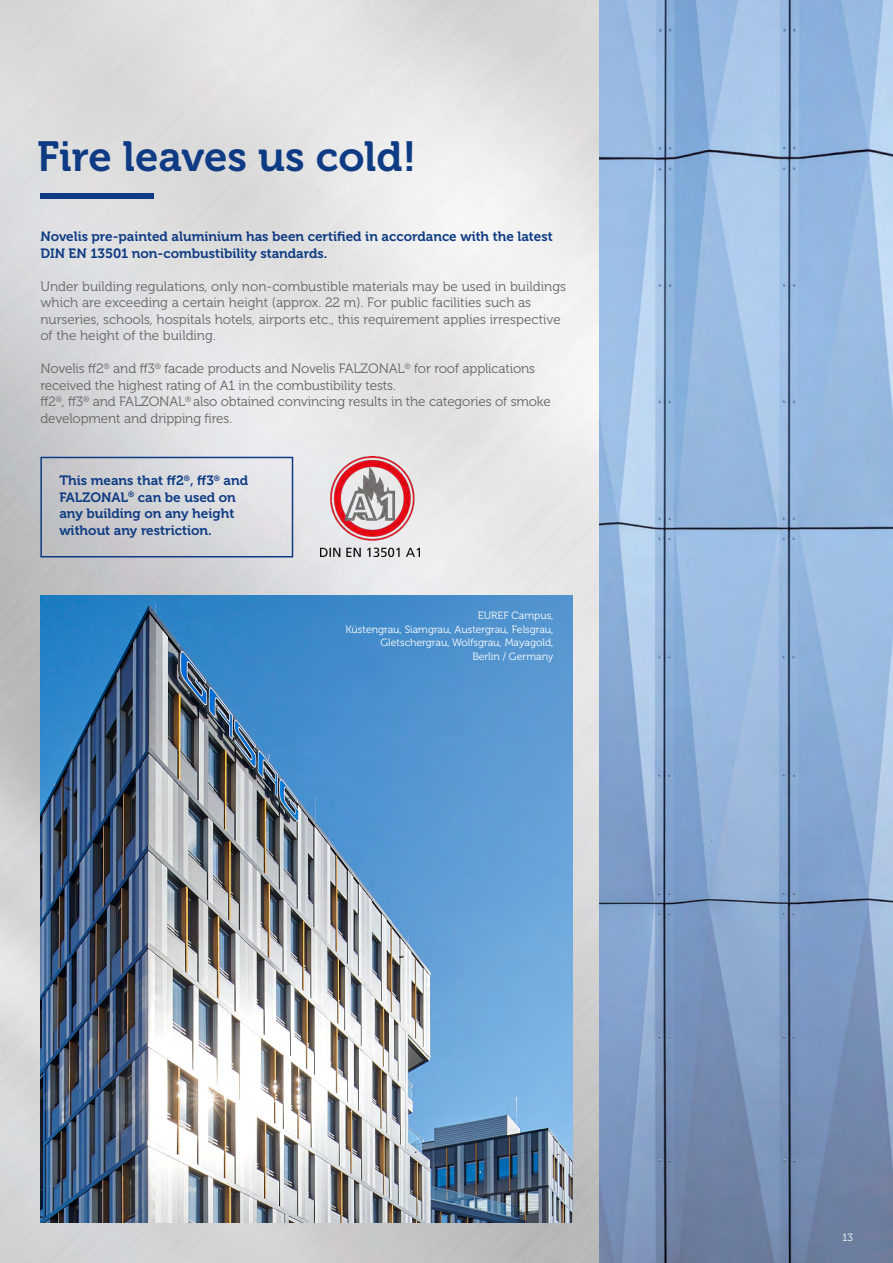
<style>
.page{position:relative;width:893px;height:1263px;background:#fff}
.page>*{position:absolute;margin:0;border:0;box-sizing:border-box;transform-origin:0 0}
.t1{font:42px "Museo 700";color:#0e3b83}
.t2{font:13.5px/16.5px "Museo 300";letter-spacing:-.01em;color:#646363}
.t3{font:13.5px/16.5px "Museo 700";color:#0e3b83}
.t4{font:10.5px/13.5px "Museo 300";color:#fff;text-align:right}
</style>
<div class="page">
<img style="left:0;top:0;width:600px;height:1263px">
<img style="left:600px;top:0;width:293px;height:1263px">
<img style="left:40px;top:595px;width:533px;height:627px">
<div style="left:40px;top:193px;width:113px;height:6px;background:#0e3b83"></div>
<div style="left:40px;top:457px;width:253px;height:100px;border:2px solid #0e3b83"></div>
<img style="left:320px;top:457px;width:99px;height:100px">
<h1 class="t1" style="left:37px;top:134px;width:381px">Fire leaves us cold!</h1>
<p class="t3" style="left:40px;top:229px;width:514px">Novelis pre-painted aluminium has been certified in accordance with the latest<br>DIN EN 13501 non-combustibility standards.</p>
<p class="t2" style="left:40px;top:278px;width:527px">Under building regulations, only non-combustible materials may be used in buildings which are exceeding a certain height (approx. 22 m). For public facilities such as nurseries, schools, hospitals hotels, airports etc., this requirement applies irrespective of the height of the building.</p>
<p class="t2" style="left:40px;top:361px;width:512px">Novelis ff2<sup>®</sup> and ff3<sup>®</sup> facade products and Novelis FALZONAL<sup>®</sup> for roof applications received the highest rating of A1 in the combustibility tests.<br>ff2<sup>®</sup>, ff3<sup>®</sup> and FALZONAL<sup>®</sup> also obtained convincing results in the categories of smoke development and dripping fires.</p>
<p class="t3" style="left:59px;top:472px;width:190px">This means that ff2<sup>®</sup>, ff3<sup>®</sup> and<br>FALZONAL<sup>®</sup> can be used on any building on any height without any restriction.</p>
<p class="t4" style="left:345px;top:609px;width:210px">EUREF Campus,<br>Küstengrau, Siamgrau, Austergrau, Felsgrau,<br>Gletschergrau, Wolfsgrau, Mayagold,<br>Berlin / Germany</p>
<p class="t4" style="left:842px;top:1231px;width:12px">13</p>
</div>
